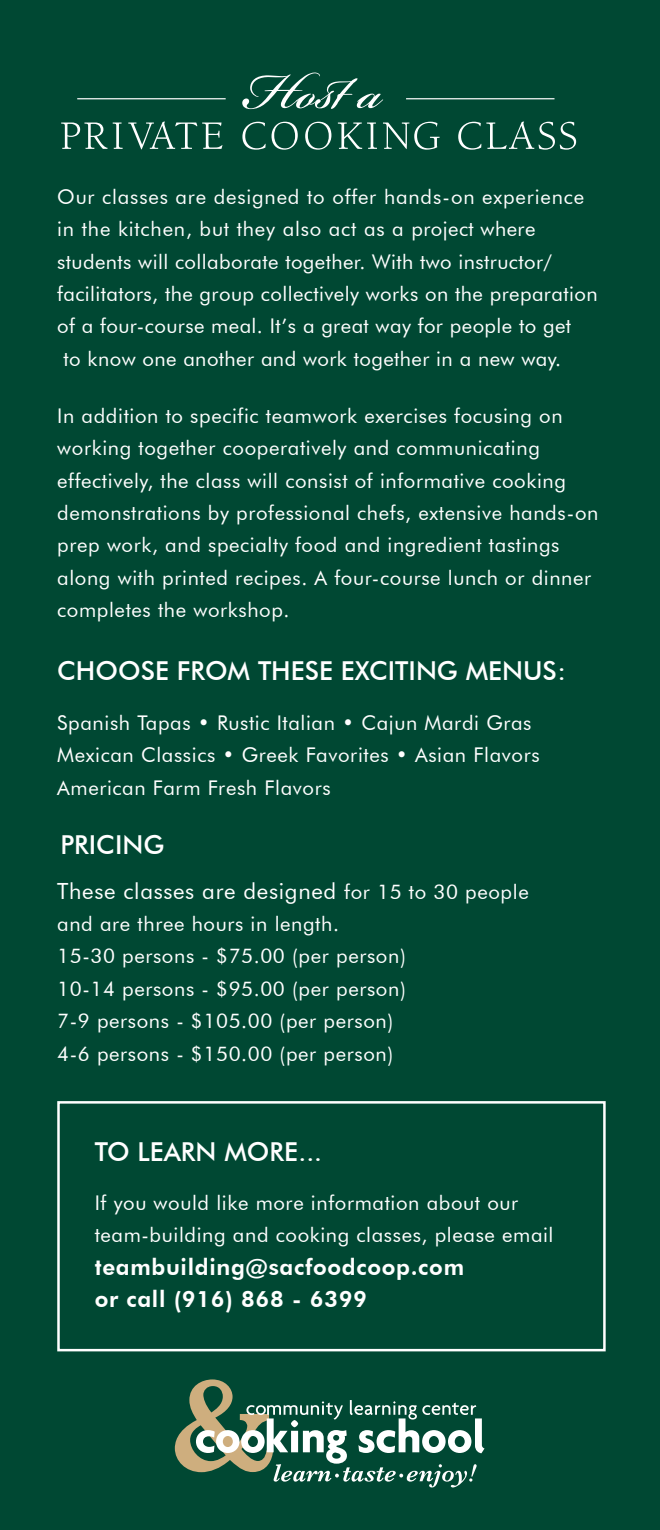
<style>
.page{position:relative;width:660px;height:1530px;background:#004833}
.page>*{position:absolute;margin:0;border:0;box-sizing:border-box;transform-origin:0 0}
.t1{font:500 26px "Futura BT";color:#fff}
.t2{font:800 22.5px/32.5px "Futura BT";letter-spacing:.03em;color:#fff}
.t3{font:22.25px "Futura BT";letter-spacing:.03em;color:#fff}
.t4{font:20.25px/32.5px "Futura BT";letter-spacing:.03em;color:#fff}
.s1{font-size:20.25px}
</style>
<div class="page">
<svg style="left:175px;top:1379px;width:310px;height:108px"></svg>
<svg style="left:61px;top:123px;width:46px;height:26px"></svg>
<svg style="left:113px;top:122px;width:109px;height:28px"></svg>
<svg style="left:242px;top:122px;width:24px;height:28px"></svg>
<svg style="left:272px;top:122px;width:26px;height:28px"></svg>
<svg style="left:305px;top:122px;width:26px;height:28px"></svg>
<svg style="left:338px;top:123px;width:39px;height:26px"></svg>
<svg style="left:383px;top:122px;width:57px;height:28px"></svg>
<svg style="left:458px;top:122px;width:118px;height:28px"></svg>
<svg style="left:242px;top:73px;width:141px;height:36px"></svg>
<hr style="left:77px;top:98px;width:149px;height:1px;background:#fff">
<hr style="left:406px;top:98px;width:149px;height:1px;background:#fff">
<div style="left:57px;top:1101px;width:549px;height:250px;border:2px solid #fff"></div>
<p class="t4" style="left:57px;top:180px;width:528px">Our classes are designed to offer hands-on experience</p>
<p class="t4" style="left:57px;top:213px;width:480px">in the kitchen, but they also act as a project where</p>
<p class="t4" style="left:57px;top:245px;width:496px">students will collaborate together. With two instructor/</p>
<p class="t4" style="left:57px;top:277px;width:542px">facilitators, the group collectively works on the preparation</p>
<p class="t4" style="left:57px;top:310px;width:515px">of a four-course meal. It’s a great way for people to get</p>
<p class="t4" style="left:64px;top:342px;width:499px">to know one another and work together in a new way.</p>
<p class="t4" style="left:57px;top:399px;width:543px">In addition to specific teamwork exercises focusing on working together cooperatively and communicating effectively, the class will consist of informative cooking demonstrations by professional chefs, extensive hands-on prep work, and specialty food and ingredient tastings along with printed recipes. A four-course lunch or dinner completes the workshop.</p>
<p class="t1" style="left:57px;top:655px;width:510px">CHOOSE FROM THESE EXCITING MENUS:</p>
<p class="t4" style="left:57px;top:706px;width:484px">Spanish Tapas • Rustic Italian • Cajun Mardi Gras<br>Mexican Classics • Greek Favorites • Asian Flavors<br>American Farm Fresh Flavors</p>
<p class="t1" style="left:60px;top:829px;width:105px">PRICING</p>
<p class="t3" style="left:57px;top:877px;width:473px">These classes are designed <span class="s1">for 15 to 30 people</span></p>
<p class="t4" style="left:57px;top:907px;width:350px">and are three hours in length.<br>15-30 persons - $75.00 (per person)<br>10-14 persons - $95.00 (per person)<br>7-9 persons - $105.00 (per person)<br>4-6 persons - $150.00 (per person)</p>
<p class="t1" style="left:95px;top:1136px;width:229px">TO LEARN MORE...</p>
<p class="t4" style="left:95px;top:1186px;width:460px">If you would like more information about our team-building and cooking classes, please email</p>
<p class="t2" style="left:95px;top:1250px;width:371px">teambuilding@sacfoodcoop.com or call (916) 868 - 6399</p>
</div>
